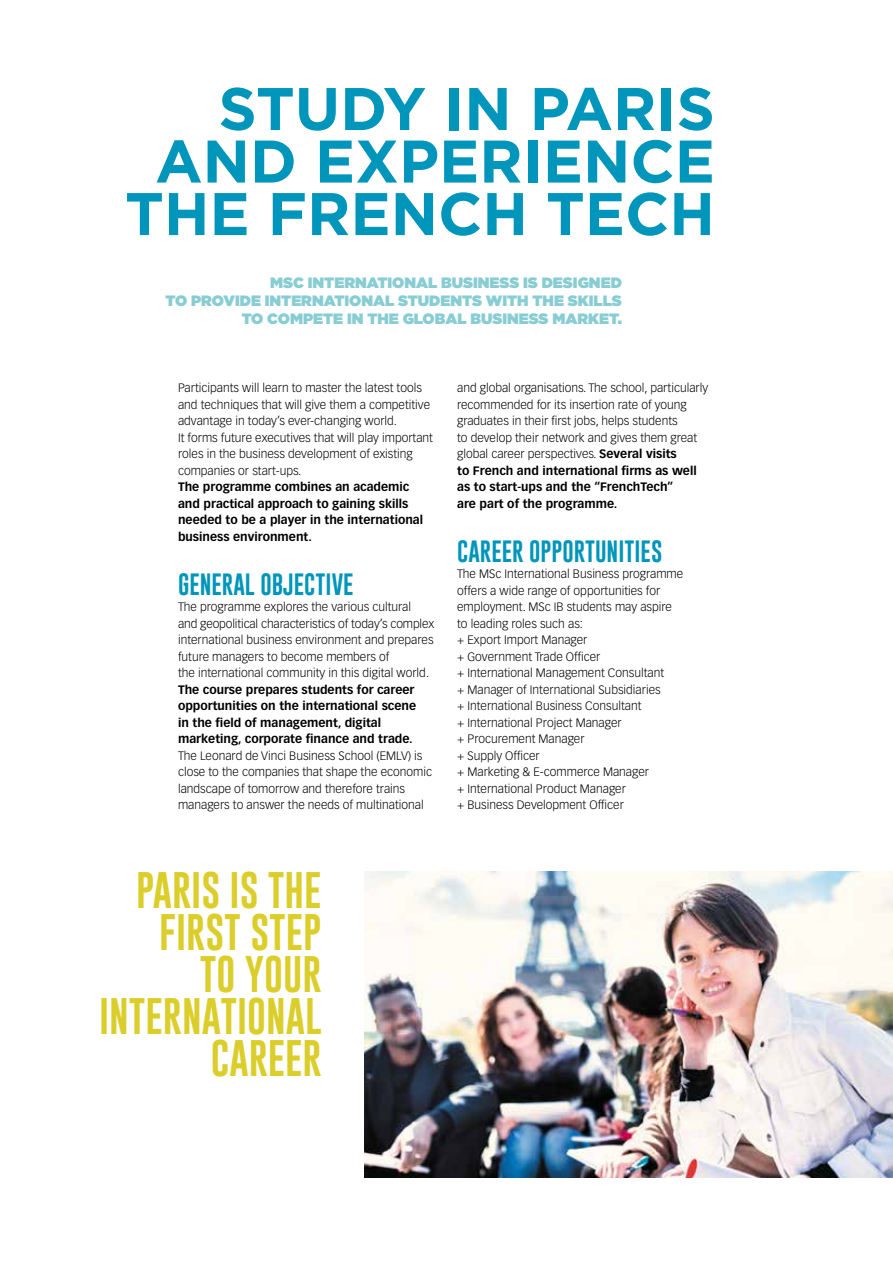
<style>
.page{position:relative;width:893px;height:1263px;background:#fff}
.page>*{position:absolute;margin:0;border:0;box-sizing:border-box;transform-origin:0 0}
.t1{font:700 60px/52.5px "Gotham";color:#0095bb;text-align:right}
.t2{font:37.5px/42px "Gobold";color:#dbce2a;text-align:right}
.t3{font:22.5px "Gobold";color:#0095bb}
.t4{font:900 15px/18px "Gotham";color:#88cdd3;text-align:right}
.t5{font:300 12px/16.5px "Vectora LT Std";color:#000}
.t6{font:700 12px/16.5px "Vectora LT Std";color:#000}
.s1{font-weight:700}
</style>
<div class="page">
<img style="left:364px;top:872px;width:528px;height:306px">
<hr style="left:892px;top:872px;width:1px;height:306px;background:#e6e7e2">
<h1 class="t1" style="left:125px;top:82px;width:591px">STUDY IN PARIS<br>AND EXPERIENCE<br>THE FRENCH TECH</h1>
<p class="t4" style="left:165px;top:274px;width:458px">MSC INTERNATIONAL BUSINESS IS DESIGNED<br>TO PROVIDE INTERNATIONAL STUDENTS WITH THE SKILLS<br>TO COMPETE IN THE GLOBAL BUSINESS MARKET.</p>
<p class="t5" style="left:178px;top:380px;width:256px">Participants will learn to master the latest tools and techniques that will give them a competitive advantage in today’s ever-changing world.<br>It forms future executives that will play important roles in the business development of existing companies or start-ups.</p>
<p class="t6" style="left:178px;top:478px;width:247px">The programme combines an academic and practical approach to gaining skills needed to be a player in the international business environment.</p>
<h3 class="t3" style="left:178px;top:569px;width:177px">GENERAL OBJECTIVE</h3>
<p class="t5" style="left:178px;top:599px;width:258px">The programme explores the various cultural<br>and geopolitical characteristics of today’s complex international business environment and prepares future managers to become members of<br>the international community in this digital world.</p>
<p class="t6" style="left:178px;top:681px;width:240px">The course prepares students for career opportunities on the international scene in the field of management, digital marketing, corporate finance and trade.</p>
<p class="t5" style="left:178px;top:747px;width:255px">The Leonard de Vinci Business School (EMLV) is close to the companies that shape the economic landscape of tomorrow and therefore trains managers to answer the needs of multinational</p>
<p class="t5" style="left:457px;top:380px;width:253px">and global organisations. The school, particularly recommended for its insertion rate of young graduates in their first jobs, helps students<br>to develop their network and gives them great global career perspectives. <span class="s1">Several visits<br>to French and international firms as well as to start-ups and the “FrenchTech”<br>are part of the programme.</span></p>
<h3 class="t3" style="left:457px;top:536px;width:207px">CAREER OPPORTUNITIES</h3>
<p class="t5" style="left:457px;top:566px;width:228px">The MSc International Business programme offers a wide range of opportunities for employment. MSc IB students may aspire to leading roles such as:<br>+ Export Import Manager<br>+ Government Trade Officer<br>+ International Management Consultant<br>+ Manager of International Subsidiaries<br>+ International Business Consultant<br>+ International Project Manager<br>+ Procurement Manager<br>+ Supply Officer<br>+ Marketing &amp; E-commerce Manager<br>+ International Product Manager<br>+ Business Development Officer</p>
<h2 class="t2" style="left:99px;top:869px;width:224px">PARIS IS THE<br>FIRST STEP<br>TO YOUR<br>INTERNATIONAL<br>CAREER</h2>
</div>
